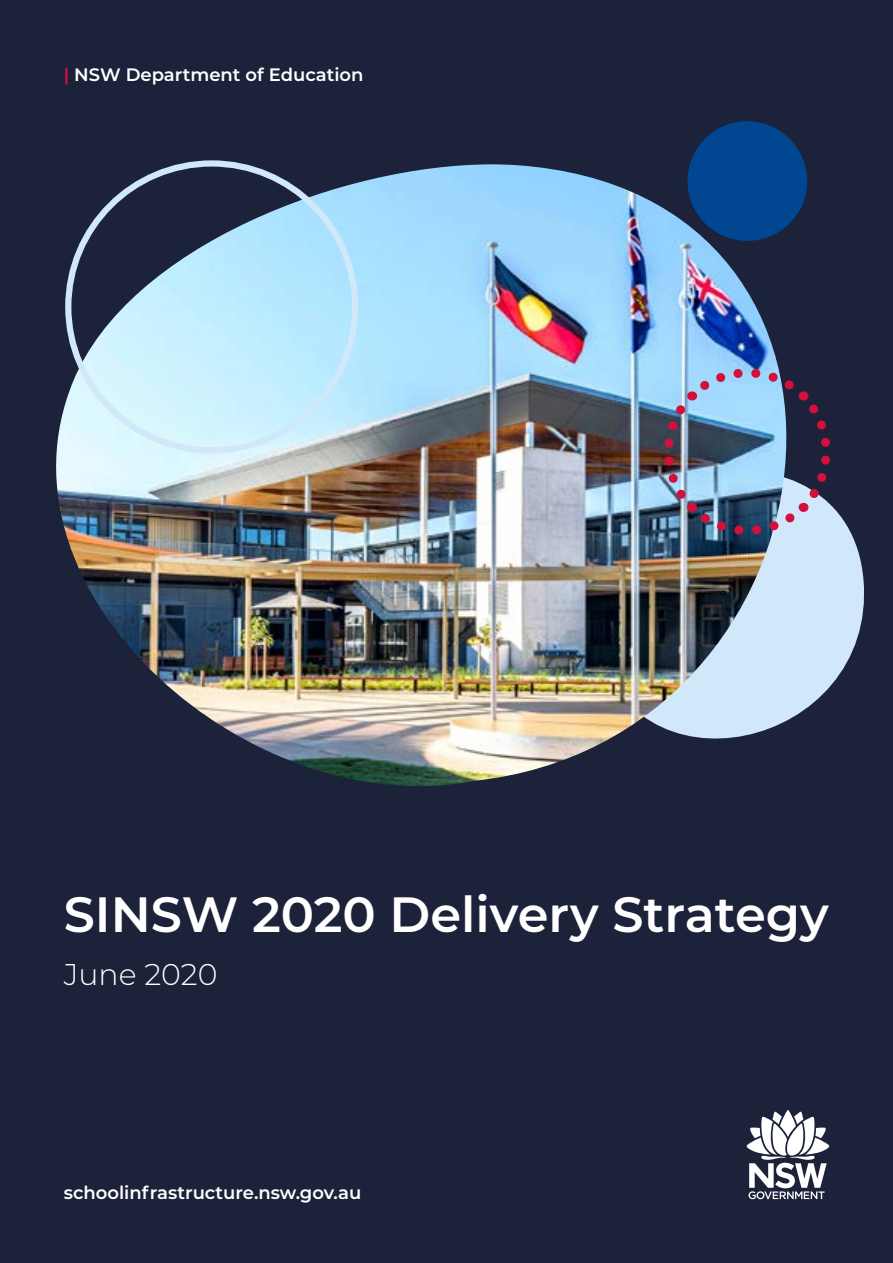
<style>
.page{position:relative;width:893px;height:1263px;background:#1b223a}
.page>*{position:absolute;margin:0;border:0;box-sizing:border-box;transform-origin:0 0}
.Cover_1{font:600 49.5px "Montserrat";color:#fff}
.Cover_2{font:300 30px "Montserrat";color:#fff}
.t1{font:600 18px "Montserrat";color:#fff}
.s1{color:#d30f3b}
</style>
<div class="page">
<svg style="left:747px;top:1110px;width:82px;height:89px"></svg>
<svg style="left:843px;top:520px;width:21px;height:149px;fill:#d0e8f9"></svg>
<svg style="left:690px;top:121px;width:115px;height:43px"></svg>
<img style="left:56px;top:164px;width:787px;height:622px">
<img style="left:663px;top:367px;width:169px;height:169px">
<p class="t1" style="left:64px;top:62px;width:301px"><span class="s1">|</span> NSW Department of Education</p>
<p class="Cover_1" style="left:64px;top:880px;width:766px">SINSW 2020 Delivery Strategy</p>
<p class="Cover_2" style="left:64px;top:954px;width:155px">June 2020</p>
<p class="t1" style="left:64px;top:1180px;width:299px">schoolinfrastructure.nsw.gov.au</p>
</div>
